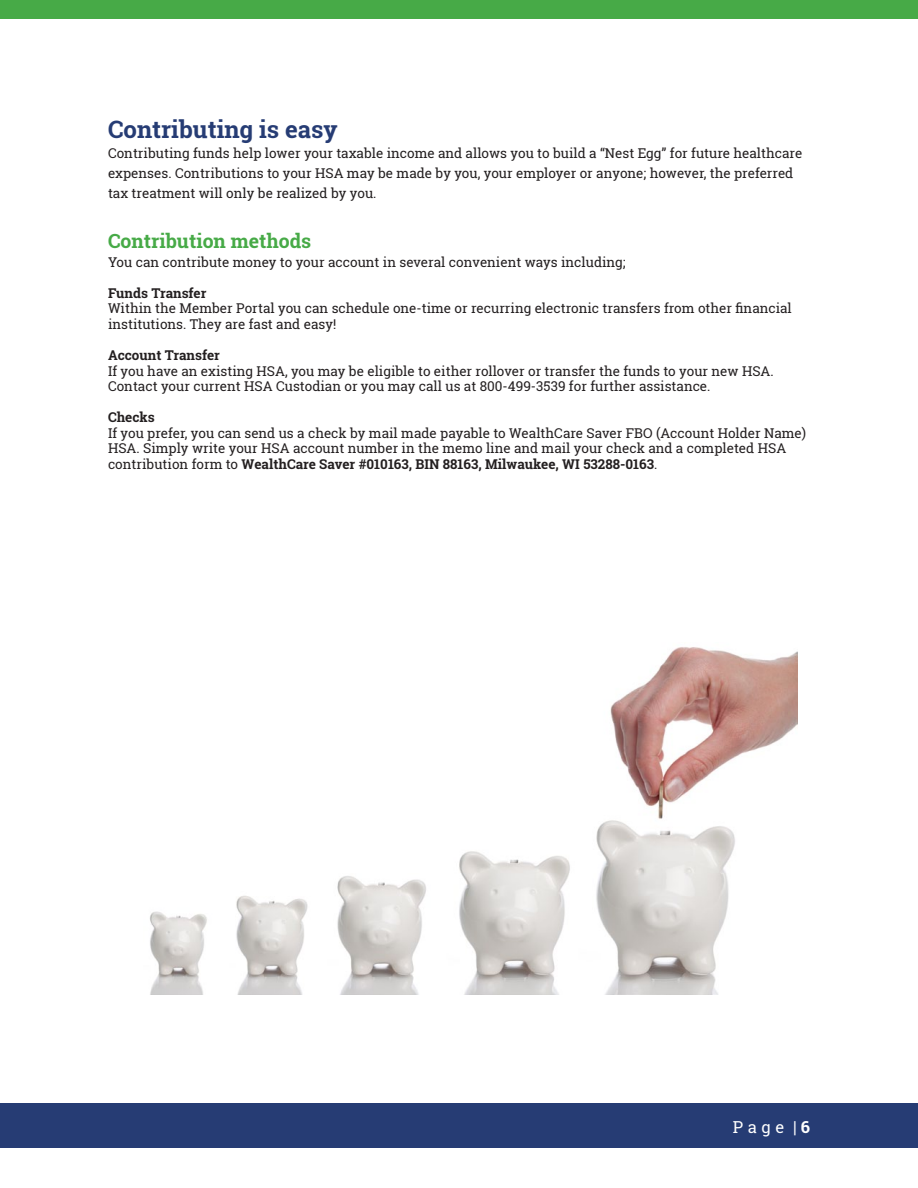
<style>
.page{position:relative;width:918px;height:1188px;background:#fff}
.page>*{position:absolute;margin:0;border:0;box-sizing:border-box;transform-origin:0 0}
.t1{font:700 24px "Roboto Slab";color:#263c74}
.t2{font:700 19.5px "Roboto Slab";color:#47aa47}
.t3{font:16.5px "Roboto Slab";color:#fff}
.t4{font:13.5px/15.6px "Roboto Slab";color:#231f20}
.t5{font:700 13.5px "Roboto Slab";color:#231f20}
.s1{font-weight:700}
</style>
<div class="page">
<div style="left:0;top:0;width:918px;height:19px;background:#47aa47"></div>
<img style="left:150px;top:647px;width:648px;height:347px">
<div style="left:0;top:1103px;width:918px;height:45px;background:#263c74"></div>
<h1 class="t1" style="left:108px;top:113px;width:231px">Contributing is easy</h1>
<p class="t4" style="left:108px;top:143px;width:696px;line-height:20.1px">Contributing funds help lower your taxable income and allows you to build a “Nest Egg” for future healthcare expenses. Contributions to your HSA may be made by you, your employer or anyone; however, the preferred tax treatment will only be realized by you.</p>
<h2 class="t2" style="left:108px;top:228px;width:205px">Contribution methods</h2>
<p class="t4" style="left:108px;top:254px;width:519px">You can contribute money to your account in several convenient ways including;</p>
<p class="t5" style="left:108px;top:284px;width:100px">Funds Transfer</p>
<p class="t4" style="left:108px;top:301px;width:685px">Within the Member Portal you can schedule one-time or recurring electronic transfers from other financial institutions. They are fast and easy!</p>
<p class="t5" style="left:108px;top:346px;width:113px">Account Transfer</p>
<p class="t4" style="left:108px;top:363px;width:667px">If you have an existing HSA, you may be eligible to either rollover or transfer the funds to your new HSA.<br>Contact your current HSA Custodian or you may call us at 800-499-3539 for further assistance.</p>
<p class="t5" style="left:108px;top:408px;width:48px">Checks</p>
<p class="t4" style="left:108px;top:425px;width:700px">If you prefer, you can send us a check by mail made payable to WealthCare Saver FBO (Account Holder Name)<br>HSA. Simply write your HSA account number in the memo line and mail your check and a completed HSA contribution form to <span class="s1">WealthCare Saver #010163, BIN 88163, Milwaukee, WI 53288-0163</span>.</p>
<p class="t3" style="left:733px;top:1116px;width:79px">Page | <span class="s1">6</span></p>
</div>
